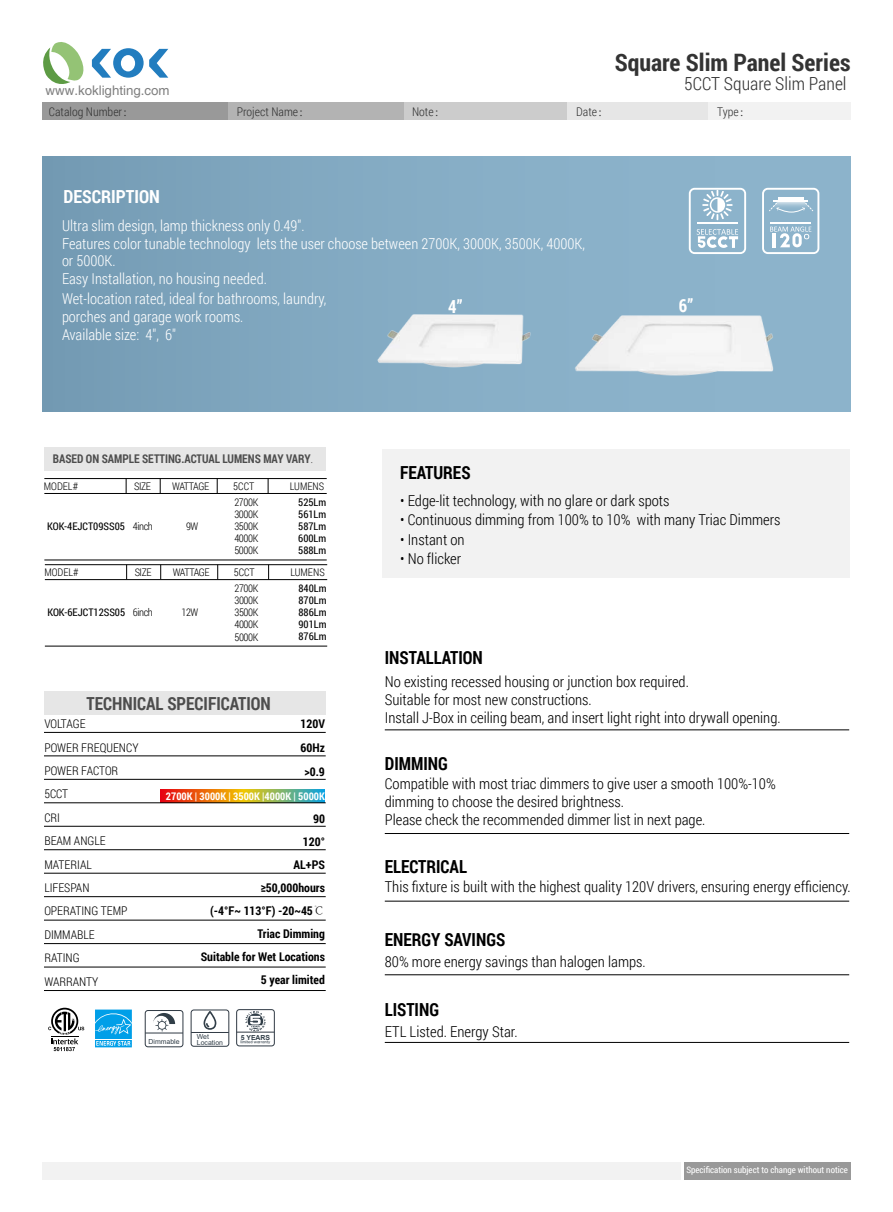
<style>
.page{position:relative;width:893px;height:1212px;background:#fff}
.page>*{position:absolute;margin:0;border:0;box-sizing:border-box;transform-origin:0 0}
.t1{font:700 24px "Roboto Condensed";color:#333}
.t2{font:700 18px "Roboto Condensed";color:#000;scale:.95 1}
.t3{font:700 18px "Roboto Condensed";color:#4d4d4d;scale:.95 1}
.t4{font:300 18px "Roboto Condensed";color:#333}
.t5{font:700 18px "Roboto Condensed";color:#fff}
.t6{font:700 18px "Roboto Condensed";color:#fff;scale:.95 1}
.t7{font:300 15px/18px "Roboto Condensed";color:#000}
.t8{font:300 15px/17.4px "Roboto Condensed";color:#fff}
.t9{font:13.35px "Helvetica";color:#808080}
.t10{font:700 12px/23px "Roboto Condensed";color:#000;text-align:center}
.t11{font:300 12px/23.4px "Roboto Condensed";color:#000}
.t12{font:300 12px "Roboto Condensed";color:#333}
.t13{font:700 12px "Roboto Condensed";color:#4d4d4d;scale:.95 1}
.t14{font:300 10.5px/12px "Roboto Condensed";letter-spacing:-.04em;color:#000;text-align:justify}
.t15{font:10.5px/12px "Roboto Condensed";color:#000;text-align:justify}
.t16{font:700 10.5px "Roboto Condensed";color:#fff}
.t17{font:9px "Roboto Condensed";color:#fff}
.t18{font:6.9px/5.8px "Arial";color:#313e48}
.t19{font:700 6.9px "Arial";color:#313e48}
.t20{font:3.45px "OPPO Sans B";color:#313e48}
.s1{font-family:"Adobe Song Std"}
.s2{font-family:"Adobe Song Std";font-weight:300}
</style>
<div class="page">
<svg style="left:43px;top:42px;width:125px;height:42px"></svg>
<div style="left:43px;top:102px;width:185px;height:17px;background:#999"></div>
<div style="left:228px;top:102px;width:176px;height:17px;background:#b3b3b3"></div>
<div style="left:404px;top:102px;width:163px;height:17px;background:#ccc"></div>
<div style="left:567px;top:102px;width:142px;height:17px;background:#e6e6e6"></div>
<div style="left:708px;top:102px;width:142px;height:17px;background:#f2f2f2"></div>
<div style="left:42px;top:1162px;width:638px;height:17px;background:#f2f2f2"></div>
<div style="left:683px;top:1162px;width:167px;height:17px;background:#999"></div>
<div style="left:43px;top:156px;width:807px;height:255px;background:linear-gradient(to right,#779eb7,#91b8d0)"></div>
<svg style="left:153px;top:1013px;width:22px;height:18px"></svg>
<div style="left:145px;top:1010px;width:38px;height:37px;border:1px solid #333d47;border-radius:3px"></div>
<hr style="left:145px;top:1032px;width:38px;height:1px;background:#333d47">
<div style="left:191px;top:1009px;width:38px;height:38px;border:1px solid #333d47;border-radius:3px"></div>
<hr style="left:191px;top:1032px;width:38px;height:1px;background:#333d47">
<svg style="left:203px;top:1011px;width:14px;height:19px"></svg>
<svg style="left:95px;top:1009px;width:37px;height:38px"></svg>
<svg style="left:245px;top:1011px;width:21px;height:20px"></svg>
<div style="left:236px;top:1009px;width:39px;height:37px;border:1px solid #333d47;border-radius:3px"></div>
<hr style="left:237px;top:1031px;width:37px;height:1px;background:#333d47">
<div style="left:44px;top:691px;width:282px;height:24px;background:#e6e6e6"></div>
<svg style="left:160px;top:789px;width:165px;height:13px;background:#b38a3d"></svg>
<hr style="left:44px;top:732px;width:282px;height:1px;background:#000">
<hr style="left:44px;top:756px;width:282px;height:1px;background:#000">
<hr style="left:44px;top:779px;width:282px;height:1px;background:#000">
<hr style="left:44px;top:826px;width:282px;height:1px;background:#000">
<hr style="left:44px;top:802px;width:282px;height:1px;background:#000">
<hr style="left:44px;top:849px;width:282px;height:1px;background:#000">
<hr style="left:44px;top:873px;width:282px;height:1px;background:#000">
<hr style="left:44px;top:896px;width:282px;height:1px;background:#000">
<hr style="left:44px;top:920px;width:282px;height:1px;background:#000">
<hr style="left:44px;top:943px;width:282px;height:1px;background:#000">
<hr style="left:44px;top:967px;width:282px;height:1px;background:#000">
<hr style="left:44px;top:990px;width:282px;height:1px;background:#000">
<div style="left:44px;top:448px;width:282px;height:23px;background:#e6e6e6"></div>
<hr style="left:44px;top:560px;width:283px;height:1px;background:#000">
<hr style="left:44px;top:478px;width:283px;height:1px;background:#000">
<hr style="left:44px;top:493px;width:283px;height:1px;background:#000">
<svg style="left:126px;top:479px;width:1px;height:14px"></svg>
<svg style="left:160px;top:479px;width:1px;height:14px"></svg>
<svg style="left:217px;top:479px;width:1px;height:14px"></svg>
<svg style="left:268px;top:478px;width:1px;height:15px"></svg>
<hr style="left:45px;top:646px;width:282px;height:1px;background:#000">
<hr style="left:45px;top:564px;width:282px;height:1px;background:#000">
<hr style="left:45px;top:579px;width:282px;height:1px;background:#000">
<svg style="left:126px;top:565px;width:1px;height:14px"></svg>
<svg style="left:160px;top:565px;width:1px;height:14px"></svg>
<svg style="left:217px;top:565px;width:1px;height:14px"></svg>
<svg style="left:268px;top:565px;width:1px;height:15px"></svg>
<hr style="left:385px;top:729px;width:464px;height:1px;background:#000">
<hr style="left:385px;top:833px;width:464px;height:1px;background:#000">
<hr style="left:385px;top:901px;width:464px;height:1px;background:#000">
<hr style="left:385px;top:974px;width:464px;height:1px;background:#000">
<hr style="left:385px;top:1042px;width:464px;height:1px;background:#000">
<div style="left:382px;top:450px;width:467px;height:128px;background:#f2f2f2"></div>
<svg style="left:689px;top:188px;width:57px;height:66px"></svg>
<svg style="left:762px;top:188px;width:57px;height:66px"></svg>
<svg style="left:48px;top:1008px;width:36px;height:43px"></svg>
<img style="left:557px;top:298px;width:231px;height:95px">
<img style="left:366px;top:291px;width:184px;height:92px">
<p class="t9" style="left:46px;top:83px;width:126px">www.koklighting.com</p>
<h1 class="t1" style="left:615px;top:46px;width:237px">Square Slim Panel Series</h1>
<p class="t4" style="left:684px;top:72px;width:164px">5CCT Square Slim Panel</p>
<p class="t12" style="left:49px;top:103px;width:87px">Catalog Number<span class="s1">：</span></p>
<p class="t12" style="left:237px;top:103px;width:75px">Project Name<span class="s1">：</span></p>
<p class="t12" style="left:412px;top:103px;width:35px">Note<span class="s1">：</span></p>
<p class="t12" style="left:576px;top:103px;width:34px">Date<span class="s1">：</span></p>
<p class="t12" style="left:717px;top:103px;width:35px">Type<span class="s1">：</span></p>
<p class="t5" style="left:64px;top:184px;width:98px">DESCRIPTION</p>
<p class="t8" style="left:62px;top:217px;width:524px">Ultra slim design, lamp thickness only 0.49".<br>Features color tunable technology lets the user choose between 2700K, 3000K, 3500K, 4000K, or 5000K.<br>Easy Installation, no housing needed.</p>
<p class="t8" style="left:62px;top:290px;width:266px">Wet-location rated, ideal for bathrooms, laundry,</p>
<p class="t6" style="left:448px;top:293px;width:16px">4”</p>
<p class="t8" style="left:62px;top:308px;width:183px">porches and garage work rooms.<br>Available size: 4", 6"</p>
<p class="t6" style="left:679px;top:292px;width:16px">6”</p>
<p class="t13" style="left:53px;top:451px;width:276px">BASED ON SAMPLE SETTING.ACTUAL LUMENS MAY VARY<span class="s2">.</span></p>
<p class="t14" style="left:44px;top:480px;width:36px">MODEL#</p>
<p class="t14" style="left:134px;top:480px;width:18px">SIZE</p>
<p class="t14" style="left:172px;top:480px;width:39px">WATTAGE</p>
<p class="t14" style="left:233px;top:480px;width:22px">5CCT</p>
<p class="t14" style="left:290px;top:480px;width:36px">LUMENS</p>
<p class="t14" style="left:133px;top:520px;width:21px">4inch</p>
<p class="t14" style="left:186px;top:520px;width:14px">9W</p>
<p class="t14" style="left:234px;top:496px;width:25px">2700K 3000K 3500K 4000K 5000K</p>
<p class="t15" style="left:298px;top:496px;width:30px">525Lm 561Lm 587Lm 600Lm 588Lm</p>
<p class="t15" style="left:47px;top:520px;width:79px">KOK-4EJCT09SS05</p>
<p class="t14" style="left:44px;top:566px;width:36px">MODEL#</p>
<p class="t14" style="left:135px;top:566px;width:18px">SIZE</p>
<p class="t14" style="left:173px;top:566px;width:39px">WATTAGE</p>
<p class="t14" style="left:234px;top:566px;width:22px">5CCT</p>
<p class="t14" style="left:290px;top:566px;width:36px">LUMENS</p>
<p class="t14" style="left:182px;top:606px;width:18px">12W</p>
<p class="t14" style="left:234px;top:582px;width:25px">2700K 3000K 3500K 4000K 5000K</p>
<p class="t15" style="left:298px;top:582px;width:30px">840Lm 870Lm 886Lm 901Lm 876Lm</p>
<p class="t14" style="left:133px;top:606px;width:21px">6inch</p>
<p class="t15" style="left:47px;top:606px;width:79px">KOK-6EJCT12SS05</p>
<p class="t3" style="left:86px;top:690px;width:196px">TECHNICAL SPECIFICATION</p>
<p class="t11" style="left:44px;top:712px;width:96px">VOLTAGE<br>POWER FREQUENCY<br>POWER FACTOR<br>5CCT<br>CRI<br>BEAM ANGLE<br>MATERIAL<br>LIFESPAN<br>OPERATING TEMP<br>DIMMABLE<br>RATING<br>WARRANTY</p>
<p class="t10" style="left:300px;top:711px;width:26px;line-height:24px">120V<br>60Hz &gt;0.9</p>
<p class="t16" style="left:166px;top:789px;width:160px">2700K | 3000K | 3500K |4000K | 5000K</p>
<p class="t10" style="left:201px;top:807px;width:126px;text-align:right">90<br>120°<br>AL+PS<br>≥50,000hours<br>(-4°F~ 113°F) -20~45<span class="s2">℃<br></span>Triac Dimming<br>Suitable for Wet Locations<br>5 year limited</p>
<p class="t18" style="left:148px;top:1038px;width:33px">Dimmable</p>
<p class="t18" style="left:197px;top:1034px;width:28px">Wet<br>Location</p>
<p class="t19" style="left:241px;top:1032px;width:31px">5 YEARS</p>
<p class="t20" style="left:241px;top:1039px;width:31px">limited warranty</p>
<p class="t2" style="left:400px;top:459px;width:76px">FEATURES</p>
<p class="t7" style="left:400px;top:491px;width:271px">• Edge-lit technology, with no glare or dark spots</p>
<p class="t7" style="left:400px;top:510px;width:382px">• Continuous dimming from 100% to 10% with many Triac Dimmers</p>
<p class="t7" style="left:400px;top:530px;width:66px">• Instant on</p>
<p class="t7" style="left:400px;top:549px;width:63px">• No flicker</p>
<p class="t2" style="left:385px;top:645px;width:105px">INSTALLATION</p>
<p class="t7" style="left:385px;top:672px;width:397px">No existing recessed housing or junction box required.<br>Suitable for most new constructions.<br>Install J-Box in ceiling beam, and insert light right into drywall opening.</p>
<p class="t2" style="left:385px;top:751px;width:68px">DIMMING</p>
<p class="t7" style="left:385px;top:774px;width:393px">Compatible with most triac dimmers to give user a smooth 100%-10% dimming to choose the desired brightness.<br>Please check the recommended dimmer list in next page.</p>
<p class="t2" style="left:385px;top:853px;width:88px">ELECTRICAL</p>
<p class="t7" style="left:385px;top:877px;width:467px">This fixture is built with the highest quality 120V drivers, ensuring energy efficiency.</p>
<p class="t2" style="left:385px;top:927px;width:128px">ENERGY SAVINGS</p>
<p class="t7" style="left:385px;top:952px;width:262px">80% more energy savings than halogen lamps.</p>
<p class="t2" style="left:385px;top:997px;width:59px">LISTING</p>
<p class="t7" style="left:385px;top:1022px;width:134px">ETL Listed. Energy Star.</p>
<p class="t17" style="left:686px;top:1164px;width:163px">Specification subject to change without notice</p>
</div>
